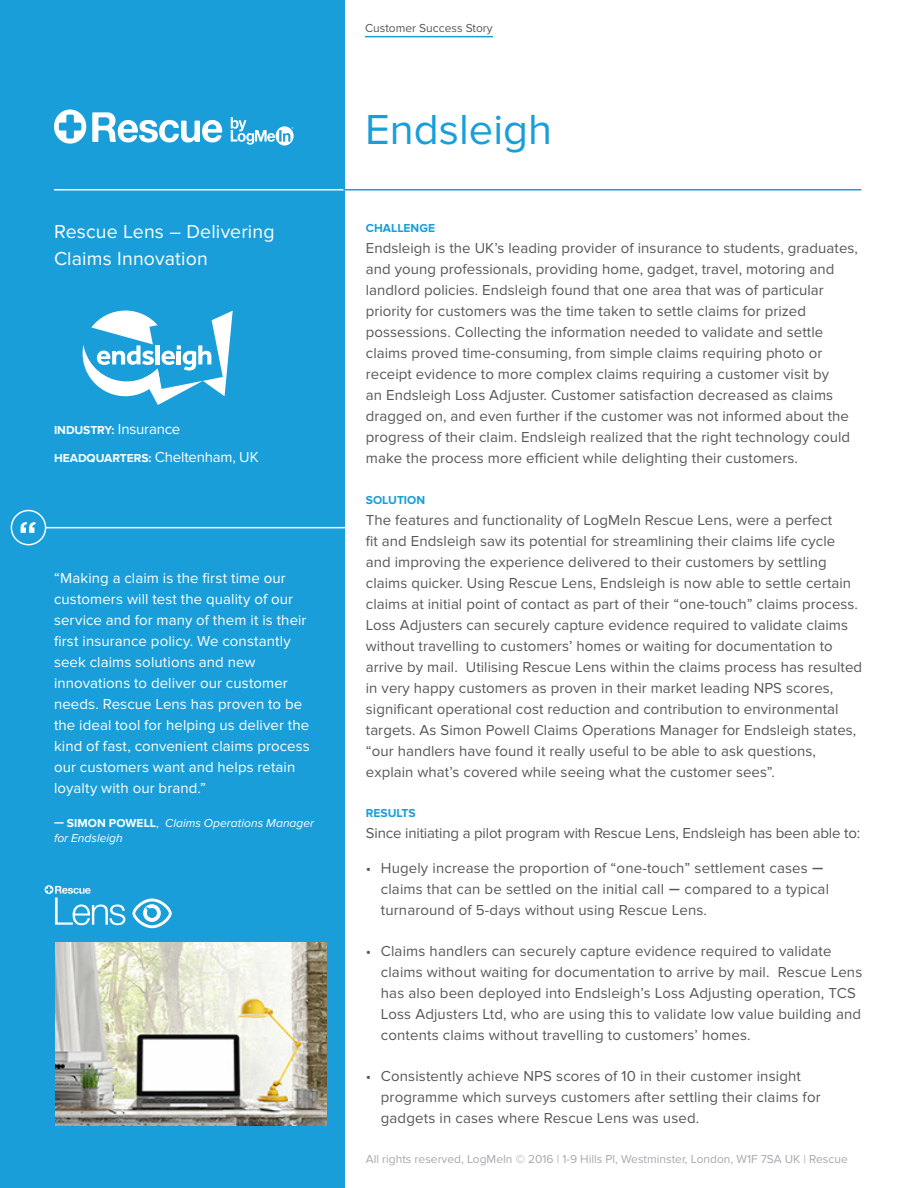
<style>
.page{position:relative;width:918px;height:1188px;background:#fff}
.page>*{position:absolute;margin:0;border:0;box-sizing:border-box;transform-origin:0 0}
._01_Page_Head{font:43.5px "Proxima Nova";color:#199eda}
._02_Intro_Small{font:19.5px/27px "Proxima Nova";letter-spacing:.01em;color:#fff}
._03_Body_Gray{font:15px/21px "Proxima Nova";letter-spacing:.005em;color:#57585a}
._03_Body_Bullets{font:15px/21px "Proxima Nova";letter-spacing:.01em;color:#57585a}
._03_Body_White{font:15px/21px "Proxima Nova";letter-spacing:.005em;color:#fff}
._08_Footnote_Caption{font:12px "Proxima Nova";color:#a8a9ad}
._04_Quote_Attributio{font:italic 12px/15px "Proxima Nova";color:#fff}
._03_Body_White-2{font:700 12px "Proxima Nova";letter-spacing:-.005em;color:#fff}
._03_Body_Head_Red{font:700 12px "Proxima Nova";color:#199eda}
._06_Section_Title{font:12px "Proxima Nova";color:#57585a}
.s1{font-weight:400;font-size:15px}
.s2{font-weight:700;font-style:normal}
.s3{font-family:"Lato";font-weight:700}
</style>
<div class="page">
<div style="left:0;top:0;width:344px;height:1188px;background:#199eda"></div>
<hr style="left:365px;top:36px;width:128px;height:1px;background:#199eda">
<hr style="left:54px;top:189px;width:294px;height:1px;background:#fff">
<hr style="left:343px;top:189px;width:519px;height:1px;background:#199eda">
<svg style="left:10px;top:509px;width:335px;height:37px"></svg>
<svg style="left:231px;top:117px;width:63px;height:29px"></svg>
<svg style="left:54px;top:110px;width:32px;height:34px"></svg>
<svg style="left:92px;top:112px;width:130px;height:31px"></svg>
<svg style="left:132px;top:899px;width:40px;height:29px"></svg>
<svg style="left:45px;top:885px;width:80px;height:40px"></svg>
<svg style="left:83px;top:311px;width:150px;height:94px"></svg>
<img style="left:55px;top:943px;width:271px;height:183px">
<p class="_02_Intro_Small" style="left:54px;top:218px;width:222px">Rescue Lens – Delivering<br>Claims Innovation</p>
<p class="_03_Body_White-2" style="left:54px;top:423px;width:128px">INDUSTRY: <span class="s1">Insurance</span></p>
<p class="_03_Body_White-2" style="left:54px;top:451px;width:206px">HEADQUARTERS: <span class="s1">Cheltenham, UK</span></p>
<p class="_03_Body_White" style="left:54px;top:568px;width:257px">“Making a claim is the first time our customers will test the quality of our service and for many of them it is their first insurance policy. We constantly seek claims solutions and new innovations to deliver our customer needs. Rescue Lens has proven to be the ideal tool for helping us deliver the kind of fast, convenient claims process our customers want and helps retain loyalty with our brand.”</p>
<p class="_04_Quote_Attributio" style="left:54px;top:816px;width:262px"><span class="s2">— SIMON POWELL</span>, Claims Operations Manager for Endsleigh</p>
<p class="_06_Section_Title" style="left:365px;top:21px;width:129px">Customer Success Story</p>
<p class="_01_Page_Head" style="left:365px;top:105px;width:189px">Endsleigh</p>
<p class="_03_Body_Head_Red" style="left:366px;top:221px;width:71px">CHALLENGE</p>
<p class="_03_Body_Gray" style="left:366px;top:238px;width:494px">Endsleigh is the UK’s leading provider of insurance to students, graduates, and young professionals, providing home, gadget, travel, motoring and landlord policies. Endsleigh found that one area that was of particular priority for customers was the time taken to settle claims for prized possessions. Collecting the information needed to validate and settle claims proved time-consuming, from simple claims requiring photo or receipt evidence to more complex claims requiring a customer visit by<br>an Endsleigh Loss Adjuster. Customer satisfaction decreased as claims dragged on, and even further if the customer was not informed about the progress of their claim. Endsleigh realized that the right technology could make the process more efficient while delighting their customers.</p>
<p class="_03_Body_Head_Red" style="left:366px;top:493px;width:61px">SOLUTION</p>
<p class="_03_Body_Gray" style="left:366px;top:509px;width:498px">The features and functionality of LogMeIn Rescue Lens, were a perfect<br>fit and Endsleigh saw its potential for streamlining their claims life cycle and improving the experience delivered to their customers by settling claims quicker. Using Rescue Lens, Endsleigh is now able to settle certain claims at initial point of contact as part of their “one-touch” claims process.<br>Loss Adjusters can securely capture evidence required to validate claims without travelling to customers’ homes or waiting for documentation to arrive by mail. Utilising Rescue Lens within the claims process has resulted in very happy customers as proven in their market leading NPS scores, significant operational cost reduction and contribution to environmental targets. As Simon Powell Claims Operations Manager for Endsleigh states, “our handlers have found it really useful to be able to ask questions, explain what’s covered while seeing what the customer sees”.</p>
<p class="_03_Body_Head_Red" style="left:366px;top:806px;width:51px">RESULTS</p>
<p class="_03_Body_Gray" style="left:366px;top:823px;width:496px">Since initiating a pilot program with Rescue Lens, Endsleigh has been able to:</p>
<p class="_03_Body_Bullets" style="left:381px;top:857px;width:450px;text-indent:-15px">• Hugely increase the proportion of “one-touch” settlement cases <span class="s3">— </span>claims that can be settled on the initial call <span class="s3">—</span> compared to a typical turnaround of 5-days without using Rescue Lens.</p>
<p class="_03_Body_Bullets" style="left:381px;top:941px;width:483px;text-indent:-15px">• Claims handlers can securely capture evidence required to validate claims without waiting for documentation to arrive by mail. Rescue Lens has also been deployed into Endsleigh’s Loss Adjusting operation, TCS Loss Adjusters Ltd, who are using this to validate low value building and contents claims without travelling to customers’ homes.</p>
<p class="_03_Body_Bullets" style="left:381px;top:1066px;width:441px;text-indent:-15px">• Consistently achieve NPS scores of 10 in their customer insight programme which surveys customers after settling their claims for gadgets in cases where Rescue Lens was used.</p>
<p class="_08_Footnote_Caption" style="left:366px;top:1152px;width:483px">All rights reserved, LogMeIn © 2016 | 1-9 Hills Pl, Westminster, London, W1F 7SA UK | Rescue</p>
</div>
